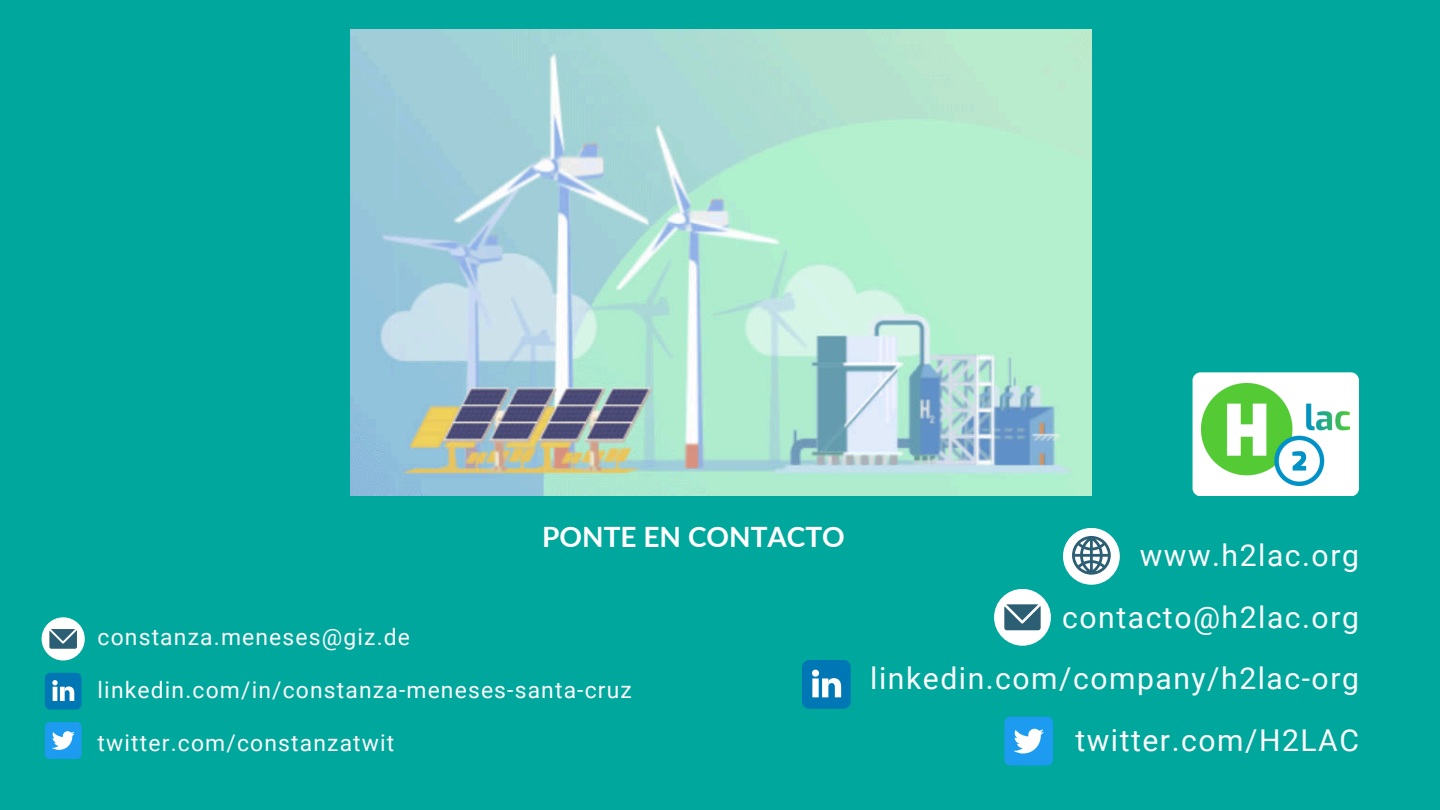
<style>
.page{position:relative;width:1440px;height:810px;background:#00a79d}
.page>*{position:absolute;margin:0;border:0;box-sizing:border-box;transform-origin:0 0}
.t1{font:30.2px "Roboto";letter-spacing:.05em;color:#fafafa}
.t2{font:700 28px "Lato";color:#fff}
.t3{font:22.9px "Roboto";letter-spacing:.05em;color:#fafafa}
</style>
<div class="page">
<div style="left:42px;top:617px;width:43px;height:44px;background:#fff;border-radius:50%"></div>
<svg style="left:49px;top:629px;width:28px;height:20px"></svg>
<div style="left:1063px;top:528px;width:57px;height:57px;background:#fff;border-radius:50%"></div>
<svg style="left:1072px;top:536px;width:39px;height:39px"></svg>
<svg style="left:802px;top:660px;width:49px;height:49px"></svg>
<div style="left:994px;top:589px;width:57px;height:57px;background:#fff;border-radius:50%"></div>
<svg style="left:1004px;top:604px;width:36px;height:26px"></svg>
<div style="left:1004px;top:717px;width:49px;height:48px;background:#1d9bf0;border-radius:6px"></div>
<svg style="left:1013px;top:729px;width:31px;height:25px"></svg>
<svg style="left:45px;top:673px;width:37px;height:37px"></svg>
<div style="left:45px;top:722px;width:37px;height:37px;background:#1d9bf0;border-radius:5px"></div>
<svg style="left:52px;top:731px;width:23px;height:19px"></svg>
<div style="left:1193px;top:372px;width:166px;height:124px;background:#fff;border-radius:8px"></div>
<img style="left:1201px;top:383px;width:149px;height:102px">
<img style="left:351px;top:29px;width:740px;height:467px">
<p class="t3" style="left:98px;top:624px;width:314px">constanza.meneses@giz.de</p>
<p class="t2" style="left:542px;top:520px;width:304px">PONTE EN CONTACTO</p>
<p class="t3" style="left:98px;top:677px;width:536px">linkedin.com/in/constanza-meneses-santa-cruz</p>
<p class="t3" style="left:98px;top:730px;width:298px">twitter.com/constanzatwit</p>
<p class="t1" style="left:1140px;top:538px;width:221px">www.h2lac.org</p>
<h1 class="t1" style="left:1062px;top:600px;width:298px">contacto@h2lac.org</h1>
<p class="t1" style="left:870px;top:661px;width:490px">linkedin.com/company/h2lac-org</p>
<h2 class="t1" style="left:1075px;top:723px;width:285px">twitter.com/H2LAC</h2>
</div>
